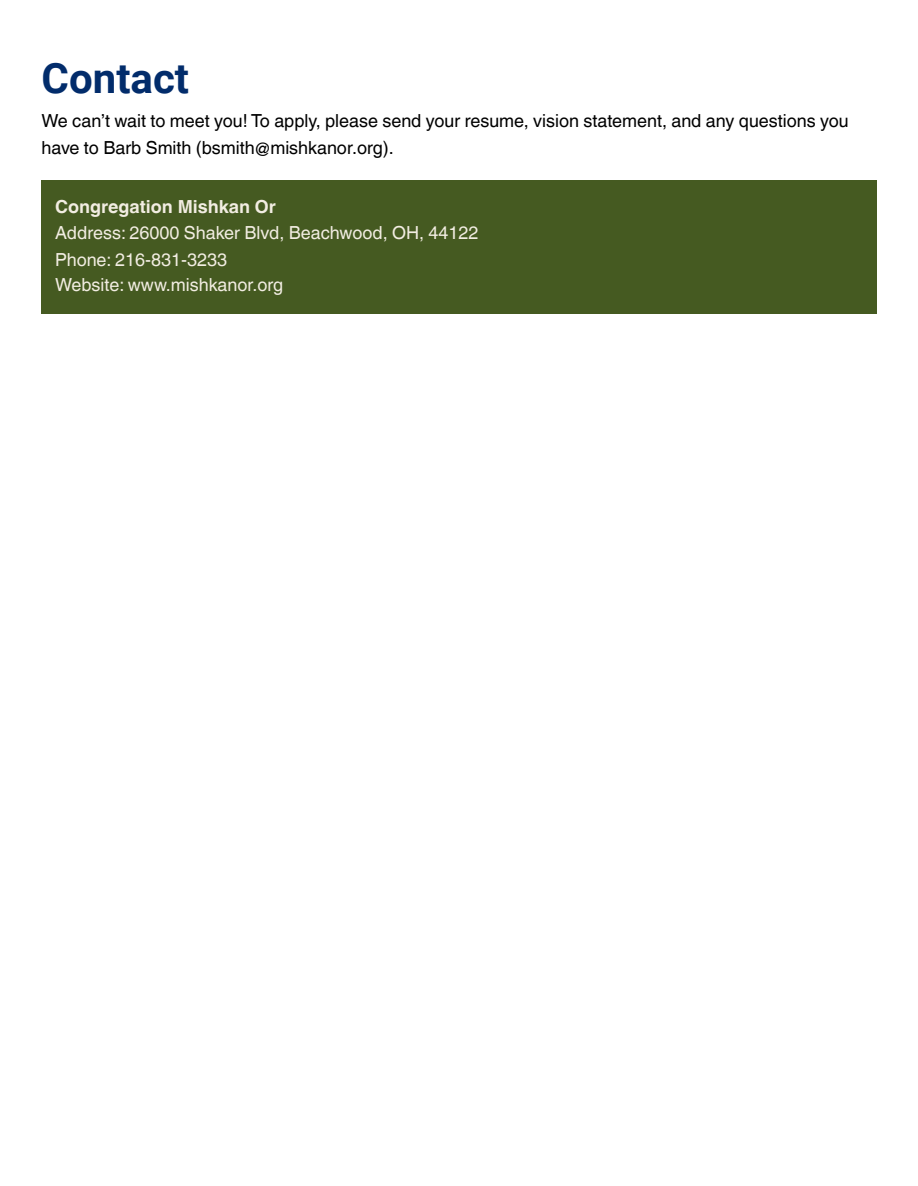
<style>
.page{position:relative;width:918px;height:1186px;background:#fff}
.page>*{position:absolute;margin:0;border:0;box-sizing:border-box;transform-origin:0 0}
.t1{font:700 42px "Roboto";color:#022c6b}
.t2{font:18px/27px "Helvetica World";color:#000}
.t3{font:18px/26.2px "Helvetica World";color:#f2ede2}
.s1{font-weight:700}
</style>
<div class="page">
<div style="left:42px;top:180px;width:834px;height:134px;background:#455a21"></div>
<h1 class="t1" style="left:42px;top:54px;width:149px">Contact</h1>
<h1 class="t2" style="left:42px;top:107px;width:809px">We can’t wait to meet you! To apply, please send your resume, vision statement, and any questions you have to Barb Smith (bsmith@mishkanor.org).</h1>
<h1 class="t3" style="left:55px;top:193px;width:425px"><span class="s1">Congregation Mishkan Or<br></span>Address: 26000 Shaker Blvd, Beachwood, OH, 44122<br>Phone: 216-831-3233<br>Website: www.mishkanor.org</h1>
</div>
